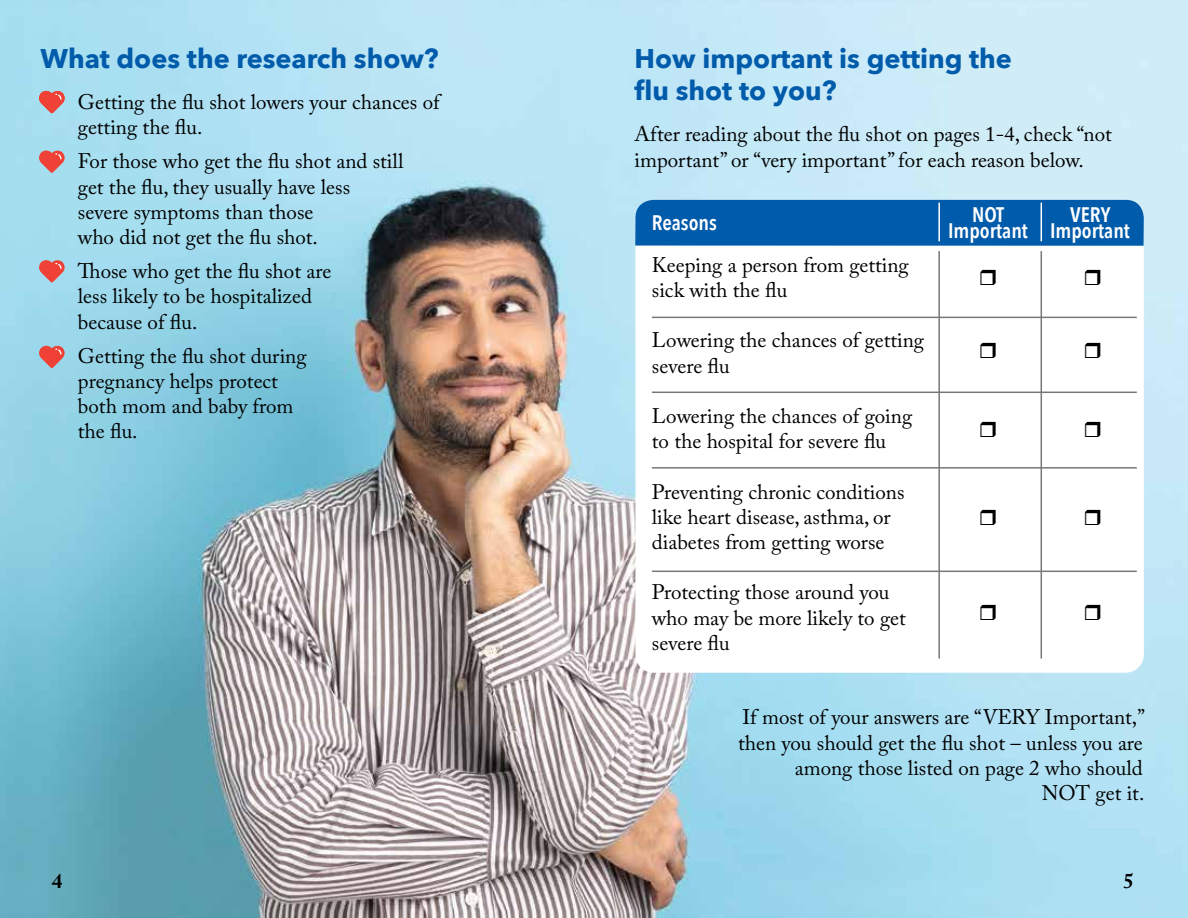
<style>
.page{position:relative;width:1188px;height:918px;background:#fff}
.page>*{position:absolute;margin:0;border:0;box-sizing:border-box;transform-origin:0 0}
.t1{font:700 27px/32.4px "Avenir Next";color:#005baa}
.t2{font:21px/25.2px "Adobe Caslon Pro";color:#000}
.t3{font:600 21px/16.2px "Avenir Next Condensed";color:#fff}
.t4{font:700 21px "Adobe Caslon Pro";color:#000}
</style>
<div class="page">
<img style="left:0;top:0;width:1188px;height:918px">
<div style="left:635px;top:200px;width:509px;height:473px;background:#fff;border-radius:18px"></div>
<div style="left:635px;top:200px;width:509px;height:46px;background:#005baa"></div>
<hr style="left:1041px;top:203px;width:1px;height:38px;background:#fff">
<hr style="left:1041px;top:251px;width:1px;height:408px;background:#77787b">
<hr style="left:938px;top:203px;width:2px;height:38px;background:#fff">
<hr style="left:938px;top:251px;width:2px;height:408px;background:#77787b">
<hr style="left:652px;top:317px;width:485px;height:1px;background:#77787b">
<hr style="left:652px;top:571px;width:485px;height:1px;background:#77787b">
<hr style="left:652px;top:467px;width:485px;height:2px;background:#77787b">
<hr style="left:652px;top:392px;width:485px;height:1px;background:#77787b">
<svg style="left:39px;top:90px;width:26px;height:23px"></svg>
<svg style="left:39px;top:150px;width:26px;height:23px"></svg>
<svg style="left:39px;top:259px;width:26px;height:24px"></svg>
<svg style="left:39px;top:345px;width:26px;height:23px"></svg>
<p class="t1" style="left:40px;top:41px;width:400px">What does the research show?</p>
<p class="t2" style="left:78px;top:89px;width:363px;text-indent:-38px">• Getting the flu shot lowers your chances of getting the flu.</p>
<p class="t2" style="left:78px;top:148px;width:327px">For those who get the flu shot and still get the flu, they usually have less severe symptoms than those<br>who did not get the flu shot.</p>
<p class="t2" style="left:78px;top:258px;width:255px">Those who get the flu shot are less likely to be hospitalized because of flu.</p>
<p class="t2" style="left:78px;top:343px;width:230px">Getting the flu shot during pregnancy helps protect both mom and baby from the flu.</p>
<p class="t1" style="left:634px;top:41px;width:379px">How important is getting the flu shot to you?</p>
<p class="t2" style="left:634px;top:121px;width:479px">After reading about the flu shot on pages 1-4, check “not important” or “very important” for each reason below.</p>
<p class="t3" style="left:652px;top:214px;width:67px">Reasons</p>
<p class="t2" style="left:652px;top:252px;width:258px">Keeping a person from getting sick with the flu</p>
<p class="t2" style="left:652px;top:328px;width:274px">Lowering the chances of getting severe flu</p>
<p class="t2" style="left:652px;top:403px;width:262px">Lowering the chances of going to the hospital for severe flu</p>
<p class="t2" style="left:652px;top:479px;width:254px">Preventing chronic conditions like heart disease, asthma, or diabetes from getting worse</p>
<p class="t2" style="left:652px;top:580px;width:255px">Protecting those around you who may be more likely to get severe flu</p>
<p class="t3" style="left:972px;top:206px;width:34px">NOT</p>
<p class="t3" style="left:948px;top:206px;width:183px;text-indent:122px">VERY<br>Important Important</p>
<p class="t2" style="left:738px;top:705px;width:408px;text-align:right">If most of your answers are “VERY Important,” then you should get the flu shot – unless you are among those listed on page 2 who should<br>NOT get it.</p>
<p class="t4" style="left:52px;top:868px;width:12px">4</p>
<p class="t4" style="left:1123px;top:868px;width:12px">5</p>
</div>
